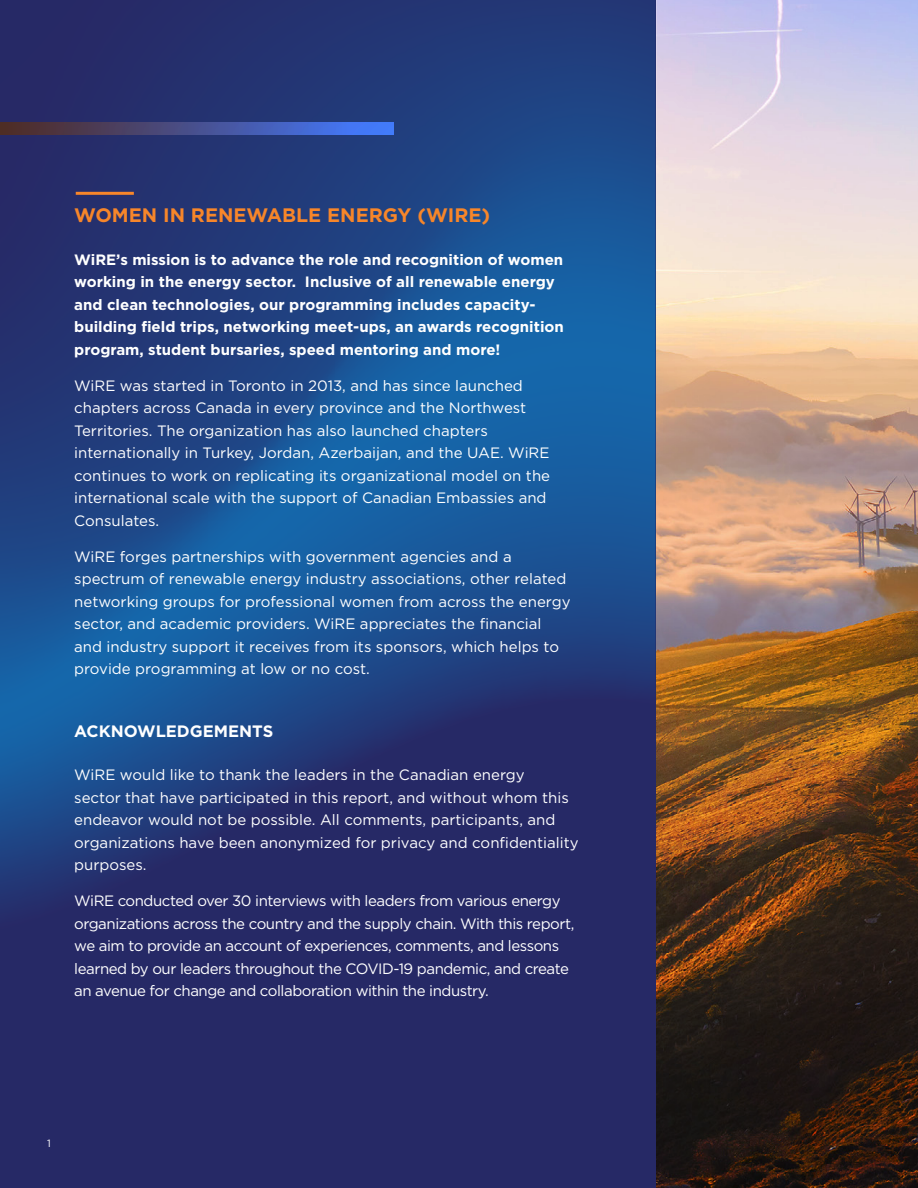
<style>
.page{position:relative;width:918px;height:1188px;background:#fff}
.page>*{position:absolute;margin:0;border:0;box-sizing:border-box;transform-origin:0 0}
.t1{font:700 19.5px "Gotham";color:#f7862a}
.t2{font:700 16.5px "Gotham";color:#fff}
.Body{font:15px/22.5px "Gotham";color:#fff}
.Body-2{font:15px/22.5px "Gotham";letter-spacing:-.03em;color:#fff}
.Body-3{font:700 15px/22.5px "Gotham";color:#fff}
.t3{font:10.5px "Gotham";color:#fff}
</style>
<div class="page">
<svg style="left:657px;top:0;width:261px;height:1188px;background:#aaa1b3"></svg>
<img style="left:657px;top:148px;width:135px;height:1040px">
<img style="left:789px;top:148px;width:70px;height:976px">
<img style="left:856px;top:148px;width:62px;height:904px">
<div style="left:0;top:0;width:656px;height:1188px;background:#262966"></div>
<img style="left:0;top:122px;width:16px;height:779px">
<img style="left:16px;top:111px;width:192px;height:786px">
<img style="left:208px;top:6px;width:127px;height:811px">
<img style="left:335px;top:0;width:128px;height:755px">
<img style="left:463px;top:0;width:193px;height:702px">
<img style="left:0;top:123px;width:393px;height:12px">
<hr style="left:76px;top:192px;width:58px;height:3px;background:#f7862a">
<h2 class="t1" style="left:74px;top:202px;width:418px">WOMEN IN RENEWABLE ENERGY (WIRE)</h2>
<p class="Body-3" style="left:74px;top:248px;width:491px">WiRE’s mission is to advance the role and recognition of women working in the energy sector. Inclusive of all renewable energy and clean technologies, our programming includes capacity&shy;building field trips, networking meet-ups, an awards recognition program, student bursaries, speed mentoring and more!</p>
<p class="Body" style="left:74px;top:374px;width:477px">WiRE was started in Toronto in 2013, and has since launched chapters across Canada in every province and the Northwest Territories. The organization has also launched chapters internationally in Turkey, Jordan, Azerbaijan, and the UAE. WiRE continues to work on replicating its organizational model on the international scale with the support of Canadian Embassies and Consulates.</p>
<p class="Body" style="left:74px;top:545px;width:498px">WiRE forges partnerships with government agencies and a spectrum of renewable energy industry associations, other related networking groups for professional women from across the energy sector, and academic providers. WiRE appreciates the financial and industry support it receives from its sponsors, which helps to provide programming at low or no cost.</p>
<h3 class="t2" style="left:74px;top:721px;width:201px">ACKNOWLEDGEMENTS</h3>
<p class="Body" style="left:74px;top:763px;width:506px">WiRE would like to thank the leaders in the Canadian energy<br>sector that have participated in this report, and without whom this endeavor would not be possible. All comments, participants, and organizations have been anonymized for privacy and confidentiality purposes.</p>
<p class="Body-2" style="left:74px;top:889px;width:502px">WiRE conducted over 30 interviews with leaders from various energy organizations across the country and the supply chain. With this report, we aim to provide an account of experiences, comments, and lessons learned by our leaders throughout the COVID-19 pandemic, and create an avenue for change and collaboration within the industry.</p>
<p class="t3" style="left:47px;top:1137px;width:5px">1</p>
</div>
